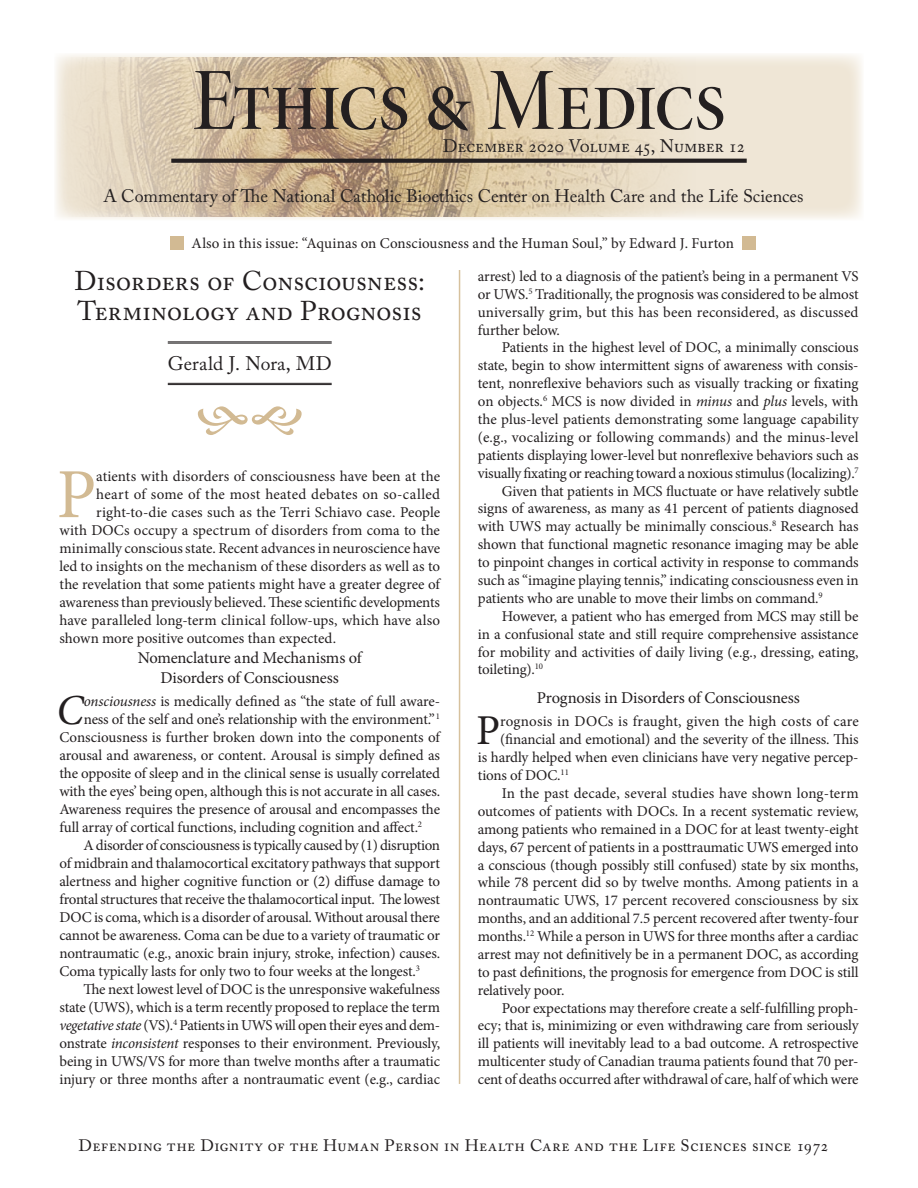
<style>
.page{position:relative;width:918px;height:1188px;background:#fff}
.page>*{position:absolute;margin:0;border:0;box-sizing:border-box;transform-origin:0 0}
.t1{font:90px "Minion Pro Medium Cn Disp";letter-spacing:-.01em;color:#231f20}
.DropCap3_TextFL{font:70.35px "Minion Pro";color:#d2ba93}
.DropCap2_TextFL{font:italic 42.75px "Minion Pro";color:#231f20}
.DropCap2_TextFL-2{font:42.45px "Minion Pro";color:#231f20}
.Article_Title{font:27px/30px "Adobe Caslon Pro";color:#231f20}
.Author_Name{font:19.5px "Adobe Caslon Pro";color:#231f20}
.t2{font:18px "Adobe Caslon Pro";letter-spacing:-.01em;color:#231f20}
.Heading1{font:16.5px/19.8px "Minion Pro";letter-spacing:-.01em;color:#231f20;text-align:center}
.Defending_the_Digni{font:16.5px "Adobe Caslon Pro";letter-spacing:.025em;color:#231f20}
.Body_Text{font:15px/17.9px "Minion Pro";letter-spacing:-.01em;color:#231f20;text-align:justify}
.DropCap2_TextFL-3{font:15px "Minion Pro";letter-spacing:-.01em;color:#231f20}
.DropCap3_TextFL-2{font:15px "Minion Pro";color:#231f20}
.Body_Text-2{font:15px "Minion Pro";letter-spacing:.01em;color:#231f20}
.DropCap2_TextFL-4{font:15px "Minion Pro";letter-spacing:.015em;color:#231f20}
.s1{font-style:italic}
</style>
<div class="page">
<svg style="left:59px;top:54px;width:803px;height:165px;background:#f0e8da"></svg>
<img style="left:56px;top:57px;width:639px;height:159px">
<svg style="left:171px;top:159px;width:576px;height:4px;background:#2c2726"></svg>
<div style="left:171px;top:236px;width:13px;height:14px;background:#d2ba93"></div>
<div style="left:742px;top:236px;width:13px;height:14px;background:#d2ba93"></div>
<hr style="left:168px;top:342px;width:164px;height:1px;background:#231f20">
<hr style="left:168px;top:343px;width:164px;height:1px;background:#231f20">
<hr style="left:168px;top:383px;width:164px;height:1px;background:#231f20">
<hr style="left:168px;top:384px;width:164px;height:1px;background:#231f20">
<hr style="left:459px;top:270px;width:1px;height:814px;background:#bd985c">
<h1 class="t1" style="left:192px;top:45px;width:535px">Ethics &amp; Medics</h1>
<p class="t2" style="left:443px;top:135px;width:304px">December 2020 Volume 45, Number 12</p>
<p class="t2" style="left:103px;top:185px;width:702px">A Commentary of The National Catholic Bioethics Center on Health Care and the Life Sciences</p>
<p class="Body_Text-2" style="left:192px;top:234px;width:544px">Also in this issue: “Aquinas on Consciousness and the Human Soul,” by Edward J. Furton</p>
<p class="Article_Title" style="left:74px;top:266px;width:352px">Disorders of Consciousness:<br>Terminology and Prognosis</p>
<p class="Author_Name" style="left:168px;top:352px;width:166px">Gerald J. Nora, MD</p>
<p class="Body_Text" style="left:478px;top:267px;width:382px">arrest) led to a diagnosis of the patient’s being in a permanent VS or UWS.<sup>5</sup> Traditionally, the prognosis was considered to be almost universally grim, but this has been reconsidered, as discussed further below.</p>
<p class="Body_Text" style="left:478px;top:339px;width:382px;text-indent:24px">Patients in the highest level of DOC, a minimally conscious state, begin to show intermittent signs of awareness with consis&shy;tent, nonreflexive behaviors such as visually tracking or fixating on objects.<sup>6</sup> MCS is now divided in <span class="s1">minus</span> and <span class="s1">plus</span> levels, with the plus-level patients demonstrating some language capability (e.g., vocalizing or following commands) and the minus-level patients displaying lower-level but nonreflexive behaviors such as visually fixating or reaching toward a noxious stimulus (localizing).<sup>7</sup></p>
<p class="Body_Text" style="left:478px;top:482px;width:382px;text-indent:24px">Given that patients in MCS fluctuate or have relatively subtle signs of awareness, as many as 41 percent of patients diagnosed with UWS may actually be minimally conscious.<sup>8</sup> Research has shown that functional magnetic resonance imaging may be able to pinpoint changes in cortical activity in response to commands such as “imagine playing tennis,” indicating consciousness even in patients who are unable to move their limbs on command.<sup>9</sup></p>
<p class="Body_Text" style="left:478px;top:607px;width:382px;text-indent:24px">However, a patient who has emerged from MCS may still be in a confusional state and still require comprehensive assistance for mobility and activities of daily living (e.g., dressing, eating, toileting).<sup>10</sup></p>
<p class="Heading1" style="left:537px;top:688px;width:265px">Prognosis in Disorders of Consciousness</p>
<p class="DropCap2_TextFL-2" style="left:476px;top:702px;width:25px">P</p>
<p class="DropCap2_TextFL-4" style="left:500px;top:712px;width:360px">rognosis in DOCs is fraught, given the high costs of care</p>
<p class="DropCap3_TextFL" style="left:57px;top:448px;width:41px">P</p>
<p class="DropCap3_TextFL-2" style="left:96px;top:466px;width:345px">atients with disorders of consciousness have been at the</p>
<p class="DropCap3_TextFL-2" style="left:96px;top:484px;width:345px">heart of some of the most heated debates on so-called</p>
<p class="DropCap3_TextFL-2" style="left:96px;top:502px;width:345px">right-to-die cases such as the Terri Schiavo case. People</p>
<p class="DropCap3_TextFL-2" style="left:59px;top:520px;width:382px">with DOCs occupy a spectrum of disorders from coma to the</p>
<p class="DropCap3_TextFL-2" style="left:59px;top:538px;width:382px">minimally conscious state. Recent advances in neuroscience have</p>
<p class="DropCap3_TextFL-2" style="left:59px;top:556px;width:382px">led to insights on the mechanism of these disorders as well as to</p>
<p class="DropCap3_TextFL-2" style="left:59px;top:574px;width:382px">the revelation that some patients might have a greater degree of</p>
<p class="DropCap3_TextFL-2" style="left:59px;top:592px;width:382px">awareness than previously believed. These scientific developments</p>
<p class="DropCap3_TextFL-2" style="left:59px;top:610px;width:382px">have paralleled long-term clinical follow-ups, which have also</p>
<p class="DropCap3_TextFL-2" style="left:59px;top:628px;width:278px">shown more positive outcomes than expected.</p>
<p class="Heading1" style="left:138px;top:648px;width:226px">Nomenclature and Mechanisms of<br>Disorders of Consciousness</p>
<p class="DropCap2_TextFL" style="left:57px;top:681px;width:29px">C</p>
<p class="DropCap2_TextFL-3" style="left:84px;top:691px;width:358px"><span class="s1">onsciousness</span> is medically defined as “the state of full aware-</p>
<p class="DropCap2_TextFL-3" style="left:84px;top:709px;width:358px">ness of the self and one’s relationship with the environment.”<sup>1</sup></p>
<p class="DropCap2_TextFL-3" style="left:59px;top:727px;width:382px">Consciousness is further broken down into the components of</p>
<p class="DropCap2_TextFL-3" style="left:59px;top:745px;width:382px">arousal and awareness, or content. Arousal is simply defined as</p>
<p class="DropCap2_TextFL-3" style="left:59px;top:763px;width:382px">the opposite of sleep and in the clinical sense is usually correlated</p>
<p class="DropCap2_TextFL-3" style="left:59px;top:781px;width:382px">with the eyes’ being open, although this is not accurate in all cases.</p>
<p class="DropCap2_TextFL-3" style="left:59px;top:799px;width:382px">Awareness requires the presence of arousal and encompasses the</p>
<p class="DropCap2_TextFL-3" style="left:59px;top:817px;width:364px">full array of cortical functions, including cognition and affect.<sup>2</sup></p>
<p class="Body_Text" style="left:59px;top:836px;width:382px;text-indent:24px">A disorder of consciousness is typically caused by (1) disruption of midbrain and thalamocortical excitatory pathways that support alertness and higher cognitive function or (2) diffuse damage to frontal structures that receive the thalamocortical input. The lowest DOC is coma, which is a disorder of arousal. Without arousal there cannot be awareness. Coma can be due to a variety of traumatic or nontraumatic (e.g., anoxic brain injury, stroke, infection) causes.<br>Coma typically lasts for only two to four weeks at the longest.<sup>3</sup></p>
<p class="Body_Text" style="left:59px;top:980px;width:382px;text-indent:24px">The next lowest level of DOC is the unresponsive wakefulness state (UWS), which is a term recently proposed to replace the term <span class="s1">vegetative state</span> (VS).<sup>4</sup> Patients in UWS will open their eyes and dem&shy;onstrate <span class="s1">inconsistent</span> responses to their environment. Previously, being in UWS/VS for more than twelve months after a traumatic injury or three months after a nontraumatic event (e.g., cardiac</p>
<p class="DropCap2_TextFL-3" style="left:500px;top:729px;width:360px">(financial and emotional) and the severity of the illness. This</p>
<p class="DropCap2_TextFL-3" style="left:478px;top:747px;width:382px">is hardly helped when even clinicians have very negative percep-</p>
<p class="DropCap2_TextFL-3" style="left:478px;top:765px;width:92px">tions of DOC.<sup>11</sup></p>
<p class="Body_Text" style="left:478px;top:784px;width:382px;text-indent:24px">In the past decade, several studies have shown long-term outcomes of patients with DOCs. In a recent systematic review, among patients who remained in a DOC for at least twenty-eight days, 67 percent of patients in a posttraumatic UWS emerged into a conscious (though possibly still confused) state by six months, while 78 percent did so by twelve months. Among patients in a nontraumatic UWS, 17 percent recovered consciousness by six months, and an additional 7.5 percent recovered after twenty-four months.<sup>12</sup> While a person in UWS for three months after a cardiac arrest may not definitively be in a permanent DOC, as according to past definitions, the prognosis for emergence from DOC is still relatively poor.</p>
<p class="Body_Text" style="left:478px;top:999px;width:382px;text-indent:24px">Poor expectations may therefore create a self-fulfilling proph&shy;ecy; that is, minimizing or even withdrawing care from seriously ill patients will inevitably lead to a bad outcome. A retrospective multicenter study of Canadian trauma patients found that 70 per&shy;cent of deaths occurred after withdrawal of care, half of which were</p>
<p class="Defending_the_Digni" style="left:78px;top:1135px;width:752px">Defending the Dignity of the Human Person in Health Care and the Life Sciences since 1972</p>
</div>
